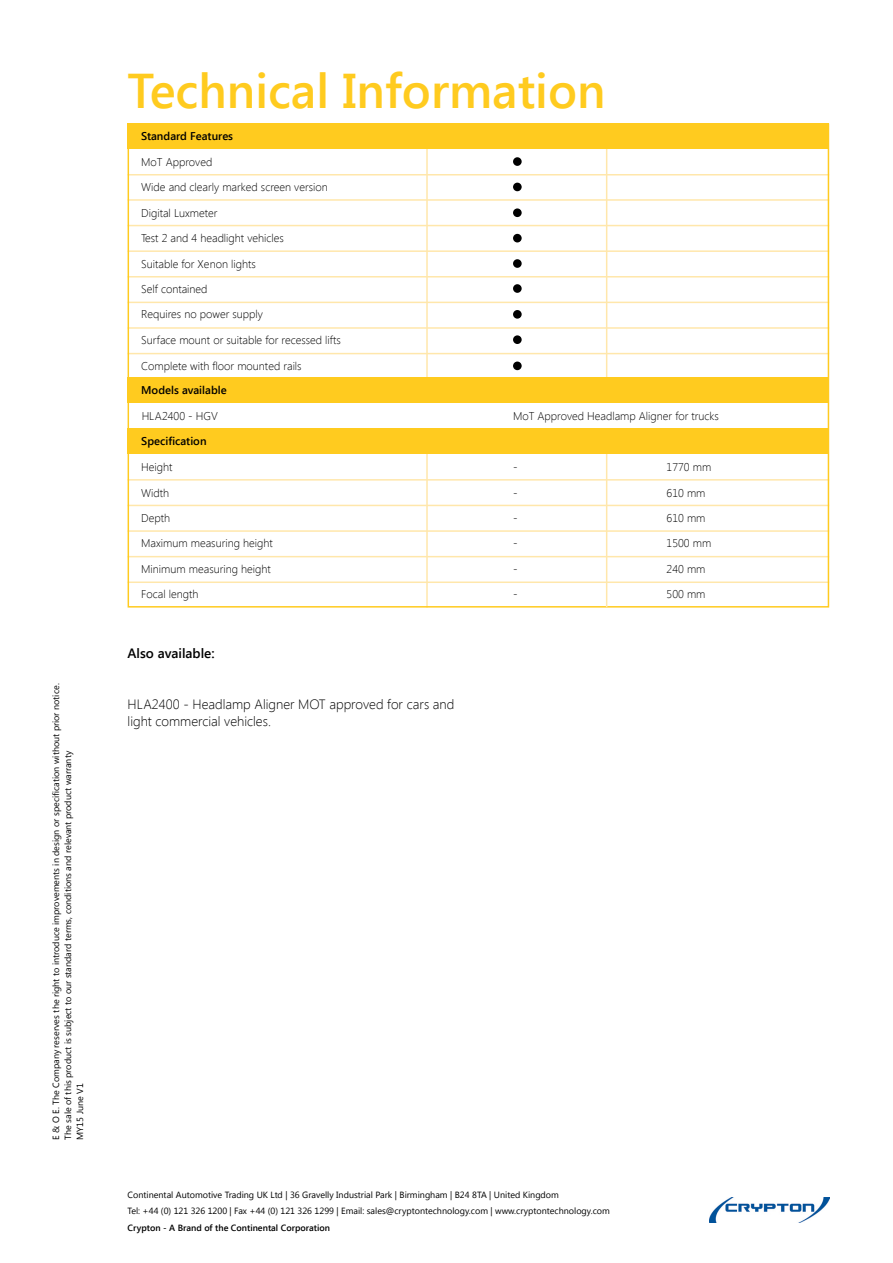
<style>
.page{position:relative;width:893px;height:1263px;background:#fff}
.page>*{position:absolute;margin:0;border:0;box-sizing:border-box;transform-origin:0 0}
.t1{font:600 48.75px "Segoe UI";color:#ffcb1f}
.t2{font:300 13.5px/17px "Segoe UI";color:#000}
.t3{font:600 13.5px "Segoe UI";color:#000}
.t4{font:300 11.25px "Segoe UI";color:#000}
.t5{font:600 11.25px "Segoe UI";color:#000}
.t6{font:9px/12px "Segoe UI";color:#000}
.t7{font:600 9px "Segoe UI";color:#000}
</style>
<div class="page">
<img style="left:709px;top:1197px;width:120px;height:25px">
<hr style="left:426px;top:446px;width:2px;height:162px;background:#ffe7ab">
<hr style="left:128px;top:199px;width:701px;height:2px;background:#ffe7ab">
<hr style="left:128px;top:174px;width:701px;height:1px;background:#ffe7ab">
<hr style="left:128px;top:302px;width:701px;height:1px;background:#ffe7ab">
<hr style="left:128px;top:353px;width:701px;height:1px;background:#ffe7ab">
<hr style="left:128px;top:250px;width:701px;height:2px;background:#ffe7ab">
<hr style="left:128px;top:276px;width:701px;height:1px;background:#ffe7ab">
<hr style="left:128px;top:327px;width:701px;height:2px;background:#ffe7ab">
<hr style="left:128px;top:225px;width:701px;height:1px;background:#ffe7ab">
<hr style="left:128px;top:556px;width:701px;height:1px;background:#ffe7ab">
<hr style="left:128px;top:505px;width:701px;height:1px;background:#ffe7ab">
<hr style="left:128px;top:530px;width:701px;height:2px;background:#ffe7ab">
<hr style="left:128px;top:581px;width:701px;height:2px;background:#ffe7ab">
<hr style="left:128px;top:479px;width:701px;height:2px;background:#ffe7ab">
<hr style="left:606px;top:135px;width:1px;height:256px;background:#ffe7ab">
<hr style="left:606px;top:446px;width:1px;height:161px;background:#ffe7ab">
<hr style="left:426px;top:136px;width:2px;height:256px;background:#ffe7ab">
<div style="left:128px;top:123px;width:701px;height:26px;background:#ffcb1f"></div>
<div style="left:128px;top:377px;width:701px;height:26px;background:#ffcb1f"></div>
<div style="left:128px;top:428px;width:701px;height:26px;background:#ffcb1f"></div>
<div style="left:513px;top:157px;width:9px;height:9px;background:#000;border-radius:50%"></div>
<div style="left:513px;top:259px;width:9px;height:9px;background:#000;border-radius:50%"></div>
<div style="left:513px;top:208px;width:9px;height:9px;background:#000;border-radius:50%"></div>
<div style="left:513px;top:310px;width:9px;height:9px;background:#000;border-radius:50%"></div>
<div style="left:513px;top:183px;width:9px;height:8px;background:#000;border-radius:50%"></div>
<div style="left:513px;top:284px;width:9px;height:9px;background:#000;border-radius:50%"></div>
<div style="left:513px;top:234px;width:9px;height:8px;background:#000;border-radius:50%"></div>
<div style="left:513px;top:335px;width:9px;height:9px;background:#000;border-radius:50%"></div>
<div style="left:513px;top:362px;width:9px;height:8px;background:#000;border-radius:50%"></div>
<p class="t6" style="left:49px;top:1140px;width:458px;rotate:-90deg">E &amp; O E. The Company reserves the right to introduce improvements in design or specification without prior notice.<br>The sale of this product is subject to our standard terms, conditions and relevant product warranty<br>MY15 June V1</p>
<h1 class="t1" style="left:128px;top:56px;width:479px">Technical Information</h1>
<p class="t5" style="left:141px;top:128px;width:93px">Standard Features</p>
<p class="t4" style="left:141px;top:154px;width:73px">MoT Approved</p>
<p class="t4" style="left:141px;top:179px;width:188px">Wide and clearly marked screen version</p>
<p class="t4" style="left:141px;top:205px;width:78px">Digital Luxmeter</p>
<p class="t4" style="left:141px;top:230px;width:144px">Test 2 and 4 headlight vehicles</p>
<p class="t4" style="left:141px;top:256px;width:116px">Suitable for Xenon lights</p>
<p class="t4" style="left:141px;top:281px;width:68px">Self contained</p>
<p class="t4" style="left:141px;top:307px;width:123px">Requires no power supply</p>
<p class="t4" style="left:141px;top:332px;width:201px">Surface mount or suitable for recessed lifts</p>
<p class="t4" style="left:141px;top:358px;width:162px">Complete with floor mounted rails</p>
<p class="t5" style="left:141px;top:382px;width:87px">Models available</p>
<p class="t4" style="left:142px;top:409px;width:78px">HLA2400 - HGV</p>
<p class="t5" style="left:141px;top:433px;width:67px">Specification</p>
<p class="t4" style="left:513px;top:409px;width:207px">MoT Approved Headlamp Aligner for trucks</p>
<p class="t4" style="left:141px;top:459px;width:33px">Height</p>
<p class="t4" style="left:513px;top:459px;width:6px">-</p>
<p class="t4" style="left:666px;top:459px;width:46px">1770 mm</p>
<p class="t4" style="left:141px;top:485px;width:30px">Width</p>
<p class="t4" style="left:513px;top:485px;width:6px">-</p>
<p class="t4" style="left:666px;top:485px;width:40px">610 mm</p>
<p class="t4" style="left:141px;top:510px;width:30px">Depth</p>
<p class="t4" style="left:513px;top:510px;width:6px">-</p>
<p class="t4" style="left:666px;top:510px;width:40px">610 mm</p>
<p class="t4" style="left:141px;top:535px;width:133px">Maximum measuring height</p>
<p class="t4" style="left:513px;top:535px;width:6px">-</p>
<p class="t4" style="left:666px;top:535px;width:46px">1500 mm</p>
<p class="t4" style="left:141px;top:561px;width:131px">Minimum measuring height</p>
<p class="t4" style="left:513px;top:561px;width:6px">-</p>
<p class="t4" style="left:666px;top:561px;width:40px">240 mm</p>
<p class="t4" style="left:141px;top:586px;width:59px">Focal length</p>
<p class="t4" style="left:513px;top:586px;width:6px">-</p>
<p class="t4" style="left:666px;top:586px;width:40px">500 mm</p>
<h2 class="t3" style="left:128px;top:644px;width:89px">Also available:</h2>
<h2 class="t2" style="left:128px;top:696px;width:328px">HLA2400 - Headlamp Aligner MOT approved for cars and light commercial vehicles.</h2>
<p class="t6" style="left:128px;top:1186px;width:484px;line-height:16.2px">Continental Automotive Trading UK Ltd | 36 Gravelly Industrial Park | Birmingham | B24 8TA | United Kingdom<br>Tel: +44 (0) 121 326 1200 | Fax +44 (0) 121 326 1299 | Email: sales@cryptontechnology.com | www.cryptontechnology.com</p>
<p class="t7" style="left:128px;top:1221px;width:204px">Crypton - A Brand of the Continental Corporation</p>
</div>
